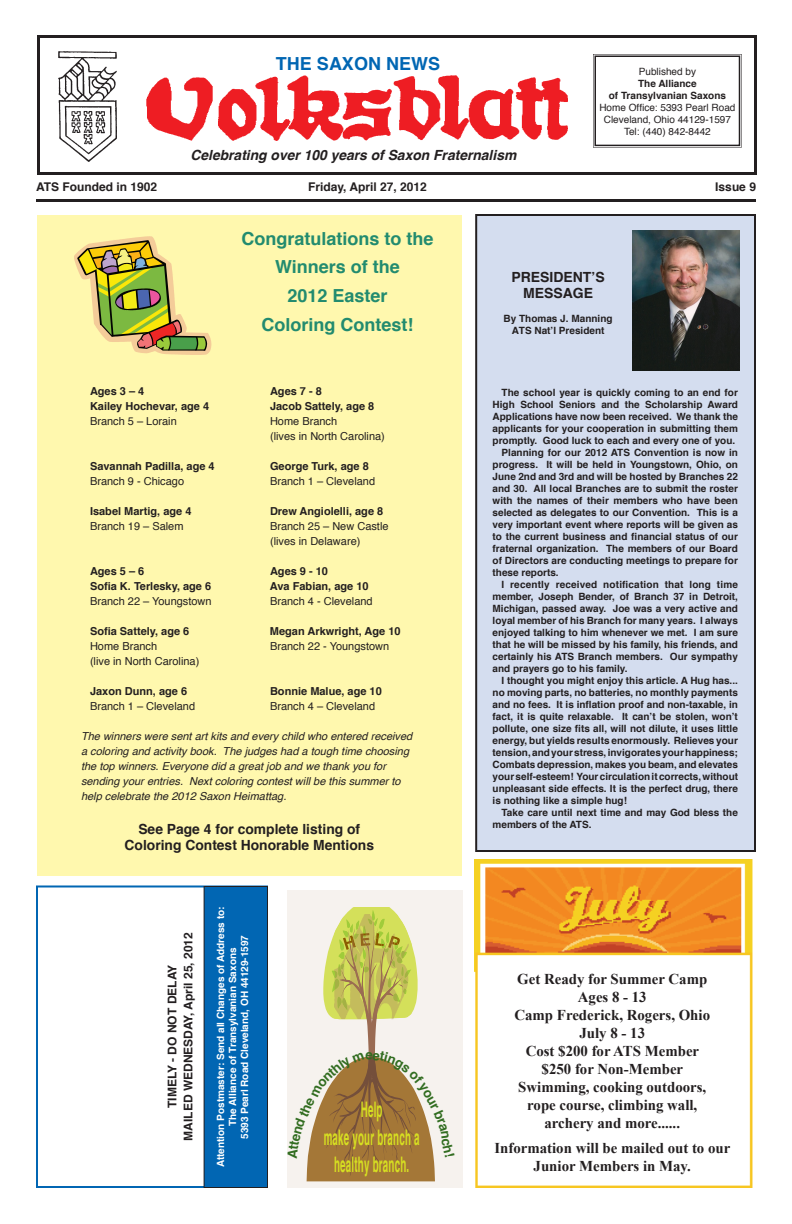
<style>
.page{position:relative;width:792px;height:1224px;background:#fff}
.page>*{position:absolute;margin:0;border:0;box-sizing:border-box;transform-origin:0 0}
.t1{font:700 21.4px/27.3px "Helvetica";letter-spacing:.02em;color:#d6df21;text-align:center;scale:.46 1}
.t2{font:700 18px/29px "Helvetica";color:#228b6f;text-align:center}
.t3{font:700 18px "Helvetica";color:#0166b3}
.t4{font:700 15px/18px "Times New Roman";color:#231f20;text-align:center}
.t5{font:700 14px/16.8px "Helvetica";color:#231f20;text-align:center}
.t6{font:italic 700 14px "Helvetica";color:#231f20}
.t7{font:700 12px/16px "Helvetica";color:#231f20;text-align:center}
.t8{font:italic 11px/15px "Helvetica";color:#231f20}
.t9{font:11px/15px "Helvetica";color:#231f20}
.t10{font:700 11px "Helvetica";color:#231f20}
.t11{font:700 10px/12px "Helvetica";color:#231f20;text-align:center}
.t12{font:700 10px/12px "Helvetica";color:#fff;text-align:center}
.t13{font:10px/12px "Helvetica";color:#231f20;text-align:center}
</style>
<div class="page">
<div style="left:37px;top:215px;width:425px;height:661px;background:#fff8ae"></div>
<div style="left:475px;top:214px;width:281px;height:638px;background:#d4ddef"></div>
<svg style="left:37px;top:35px;width:720px;height:140px"></svg>
<svg style="left:36px;top:885px;width:232px;height:303px"></svg>
<svg style="left:593px;top:54px;width:149px;height:94px"></svg>
<hr style="left:36px;top:199px;width:720px;height:3px;background:#231f20">
<img style="left:632px;top:230px;width:108px;height:140px">
<div style="left:204px;top:886px;width:64px;height:302px;background:#0166b3"></div>
<img style="left:59px;top:52px;width:58px;height:109px">
<img style="left:147px;top:76px;width:421px;height:65px">
<div style="left:288px;top:890px;width:175px;height:298px;background:#f6f2ee"></div>
<svg style="left:74px;top:236px;width:137px;height:119px"></svg>
<img style="left:475px;top:859px;width:278px;height:329px">
<div style="left:486px;top:960px;width:258px;height:176px;background:#fff"></div>
<svg style="left:287px;top:908px;width:148px;height:273px"></svg>
<h2 class="t3" style="left:276px;top:49px;width:166px">THE SAXON NEWS</h2>
<h3 class="t6" style="left:191px;top:144px;width:327px">Celebrating over 100 years of Saxon Fraternalism</h3>
<p class="t13" style="left:639px;top:65px;width:59px">Published by</p>
<p class="t11" style="left:609px;top:77px;width:119px">The Alliance<br>of Transylvanian Saxons</p>
<p class="t13" style="left:599px;top:101px;width:138px">Home Office: 5393 Pearl Road<br>Cleveland, Ohio 44129-1597<br>Tel: (440) 842-8442</p>
<p class="t7" style="left:36px;top:179px;width:123px">ATS Founded in 1902</p>
<p class="t7" style="left:308px;top:179px;width:120px">Friday, April 27, 2012</p>
<p class="t7" style="left:715px;top:179px;width:42px">Issue 9</p>
<h2 class="t2" style="left:242px;top:224px;width:194px">Congratulations to the<br>Winners of the<br>2012 Easter<br>Coloring Contest!</h2>
<p class="t10" style="left:90px;top:382px;width:56px">Ages 3 – 4</p>
<p class="t10" style="left:270px;top:382px;width:53px">Ages 7 - 8</p>
<p class="t10" style="left:90px;top:397px;width:121px">Kailey Hochevar, age 4</p>
<p class="t10" style="left:270px;top:397px;width:106px">Jacob Sattely, age 8</p>
<p class="t9" style="left:90px;top:413px;width:88px">Branch 5 – Lorain</p>
<p class="t9" style="left:270px;top:413px;width:116px">Home Branch<br>(lives in North Carolina)</p>
<p class="t10" style="left:90px;top:457px;width:126px">Savannah Padilla, age 4</p>
<p class="t10" style="left:270px;top:457px;width:100px">George Turk, age 8</p>
<p class="t9" style="left:90px;top:473px;width:96px">Branch 9 - Chicago</p>
<p class="t9" style="left:270px;top:473px;width:107px">Branch 1 – Cleveland</p>
<p class="t10" style="left:90px;top:502px;width:103px">Isabel Martig, age 4</p>
<p class="t10" style="left:270px;top:502px;width:115px">Drew Angiolelli, age 8</p>
<p class="t9" style="left:90px;top:518px;width:95px">Branch 19 – Salem</p>
<p class="t9" style="left:270px;top:518px;width:120px">Branch 25 – New Castle (lives in Delaware)</p>
<p class="t10" style="left:90px;top:562px;width:56px">Ages 5 – 6</p>
<p class="t10" style="left:270px;top:562px;width:60px">Ages 9 - 10</p>
<p class="t10" style="left:90px;top:577px;width:123px">Sofia K. Terlesky, age 6</p>
<p class="t10" style="left:270px;top:577px;width:100px">Ava Fabian, age 10</p>
<p class="t9" style="left:90px;top:593px;width:123px">Branch 22 – Youngstown</p>
<p class="t9" style="left:270px;top:593px;width:104px">Branch 4 - Cleveland</p>
<p class="t10" style="left:90px;top:622px;width:101px">Sofia Sattely, age 6</p>
<p class="t10" style="left:270px;top:622px;width:132px">Megan Arkwright, Age 10</p>
<p class="t9" style="left:90px;top:638px;width:69px">Home Branch</p>
<p class="t9" style="left:270px;top:638px;width:121px">Branch 22 - Youngstown</p>
<p class="t9" style="left:90px;top:654px;width:111px">(live in North Carolina)</p>
<p class="t10" style="left:90px;top:682px;width:99px">Jaxon Dunn, age 6</p>
<p class="t10" style="left:270px;top:682px;width:113px">Bonnie Malue, age 10</p>
<p class="t9" style="left:90px;top:699px;width:107px">Branch 1 – Cleveland</p>
<p class="t9" style="left:270px;top:699px;width:107px">Branch 4 – Cleveland</p>
<p class="t8" style="left:81px;top:728px;width:333px">The winners were sent art kits and every child who entered received a coloring and activity book. The judges had a tough time choosing the top winners. Everyone did a great job and we thank you for sending your entries. Next coloring contest will be this summer to help celebrate the 2012 Saxon Heimattag.</p>
<h3 class="t5" style="left:125px;top:820px;width:251px">See Page 4 for complete listing of<br>Coloring Contest Honorable Mentions</h3>
<p class="t7" style="left:164px;top:1141px;width:210px;rotate:-90deg">TIMELY - DO NOT DELAY<br>MAILED WEDNESDAY, April 25, 2012</p>
<p class="t12" style="left:215px;top:1167px;width:262px;rotate:-90deg">Attention Postmaster: Send all Changes of Address to:<br>The Alliance of Transylvanian Saxons<br>5393 Pearl Road Cleveland, OH 44129-1597</p>
<h1 class="t1" style="left:324px;top:1097px;width:210px">Help<br>make your branch a healthy branch.</h1>
<h3 class="t5" style="left:511px;top:268px;width:95px">PRESIDENT’S<br>MESSAGE</h3>
<p class="t11" style="left:504px;top:313px;width:110px">By Thomas J. Manning<br>ATS Nat’l President</p>
<p class="t11" style="left:502px;top:386px;width:238px">The school year is quickly coming to an end for</p>
<p class="t11" style="left:493px;top:398px;width:247px">High School Seniors and the Scholarship Award</p>
<p class="t11" style="left:493px;top:410px;width:247px">Applications have now been received. We thank the</p>
<p class="t11" style="left:493px;top:422px;width:247px">applicants for your cooperation in submitting them</p>
<p class="t11" style="left:493px;top:434px;width:244px">promptly. Good luck to each and every one of you.</p>
<p class="t11" style="left:502px;top:446px;width:238px">Planning for our 2012 ATS Convention is now in</p>
<p class="t11" style="left:493px;top:458px;width:247px">progress. It will be held in Youngstown, Ohio, on</p>
<p class="t11" style="left:493px;top:470px;width:247px">June 2nd and 3rd and will be hosted by Branches 22</p>
<p class="t11" style="left:493px;top:482px;width:247px">and 30. All local Branches are to submit the roster</p>
<p class="t11" style="left:493px;top:494px;width:247px">with the names of their members who have been</p>
<p class="t11" style="left:493px;top:506px;width:247px">selected as delegates to our Convention. This is a</p>
<p class="t11" style="left:493px;top:518px;width:247px">very important event where reports will be given as</p>
<p class="t11" style="left:493px;top:530px;width:247px">to the current business and financial status of our</p>
<p class="t11" style="left:493px;top:542px;width:247px">fraternal organization. The members of our Board</p>
<p class="t11" style="left:493px;top:554px;width:247px">of Directors are conducting meetings to prepare for</p>
<p class="t11" style="left:493px;top:566px;width:68px">these reports.</p>
<p class="t11" style="left:502px;top:578px;width:238px">I recently received notification that long time</p>
<p class="t11" style="left:493px;top:590px;width:247px">member, Joseph Bender, of Branch 37 in Detroit,</p>
<p class="t11" style="left:493px;top:602px;width:247px">Michigan, passed away. Joe was a very active and</p>
<p class="t11" style="left:493px;top:614px;width:247px">loyal member of his Branch for many years. I always</p>
<p class="t11" style="left:493px;top:626px;width:247px">enjoyed talking to him whenever we met. I am sure</p>
<p class="t11" style="left:493px;top:638px;width:247px">that he will be missed by his family, his friends, and</p>
<p class="t11" style="left:493px;top:650px;width:247px">certainly his ATS Branch members. Our sympathy</p>
<p class="t11" style="left:493px;top:662px;width:136px">and prayers go to his family.</p>
<p class="t11" style="left:502px;top:674px;width:238px">I thought you might enjoy this article. A Hug has...</p>
<p class="t11" style="left:493px;top:686px;width:247px">no moving parts, no batteries, no monthly payments</p>
<p class="t11" style="left:493px;top:698px;width:247px">and no fees. It is inflation proof and non-taxable, in</p>
<p class="t11" style="left:493px;top:710px;width:247px">fact, it is quite relaxable. It can’t be stolen, won’t</p>
<p class="t11" style="left:493px;top:722px;width:247px">pollute, one size fits all, will not dilute, it uses little</p>
<p class="t11" style="left:493px;top:734px;width:247px">energy, but yields results enormously. Relieves your</p>
<p class="t11" style="left:493px;top:746px;width:247px">tension, and your stress, invigorates your happiness;</p>
<p class="t11" style="left:493px;top:758px;width:247px">Combats depression, makes you beam, and elevates</p>
<p class="t11" style="left:493px;top:770px;width:247px">your self-esteem! Your circulation it corrects, without</p>
<p class="t11" style="left:493px;top:782px;width:247px">unpleasant side effects. It is the perfect drug, there</p>
<p class="t11" style="left:493px;top:794px;width:136px">is nothing like a simple hug!</p>
<p class="t11" style="left:502px;top:806px;width:238px">Take care until next time and may God bless the</p>
<p class="t11" style="left:493px;top:818px;width:100px">members of the ATS.</p>
<h3 class="t4" style="left:514px;top:970px;width:197px">Get Ready for Summer Camp<br>Ages 8 - 13<br>Camp Frederick, Rogers, Ohio<br>July 8 - 13<br>Cost $200 for ATS Member $250 for Non-Member<br>Swimming, cooking outdoors, rope course, climbing wall, archery and more......</h3>
<h3 class="t4" style="left:494px;top:1139px;width:237px">Information will be mailed out to our<br>Junior Members in May.</h3>
</div>
